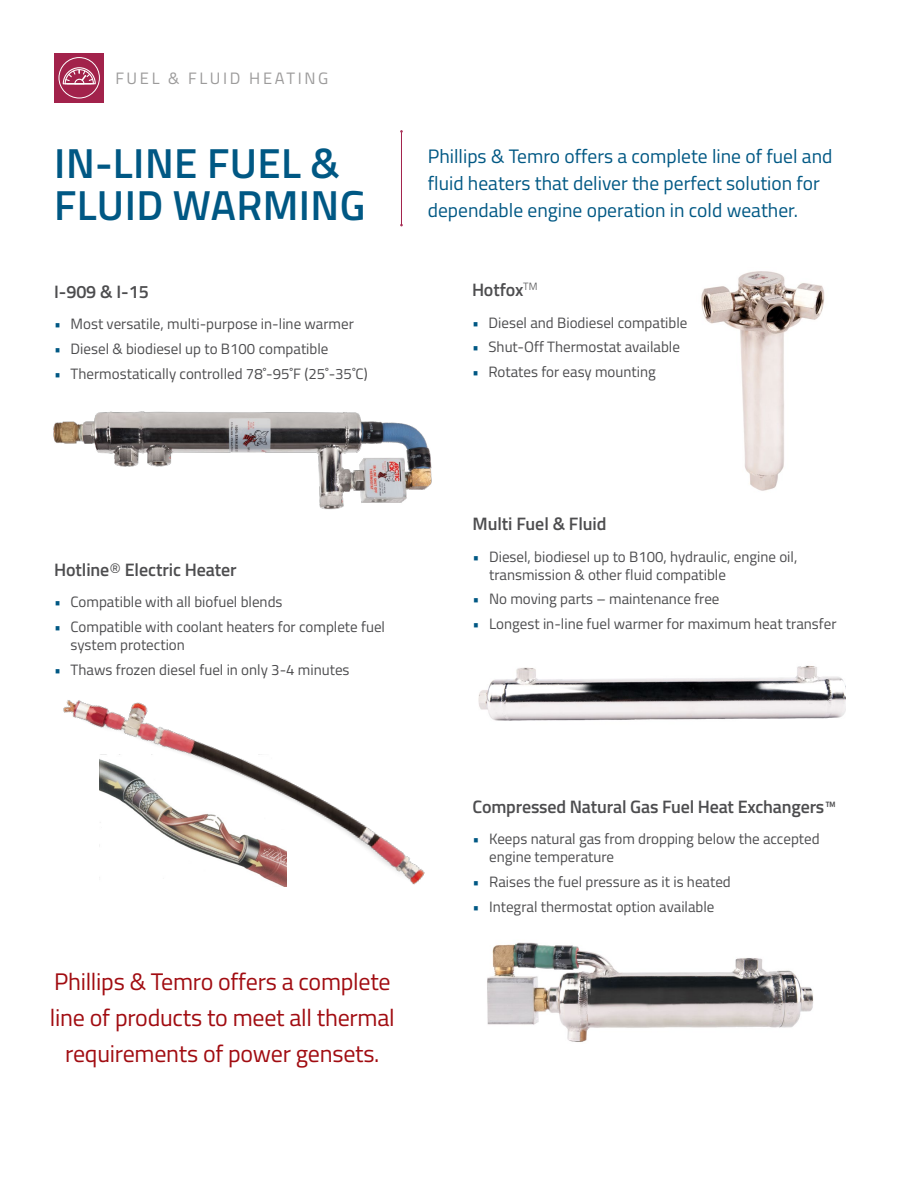
<style>
.page{position:relative;width:918px;height:1188px;background:#fff}
.page>*{position:absolute;margin:0;border:0;box-sizing:border-box;transform-origin:0 0}
.t1{font:600 42px/42px "Titillium Web";letter-spacing:.01em;color:#005884}
.t2{font:24px/36px "Titillium Web";letter-spacing:-.01em;color:#a10c11;text-align:center}
.t3{font:19.5px/27px "Titillium Web";color:#005884}
.t4{font:600 18px "Titillium Web";letter-spacing:-.01em;color:#4d4d4f}
.t5{font:16.5px "Titillium Web";letter-spacing:.16em;color:#9c9b9b}
.t6{font:15px/18px "Titillium Web";color:#4d4d4f}
.s1{color:#005884}
.s2{font-weight:300}
.s3{font-weight:400}
</style>
<div class="page">
<img style="left:701px;top:271px;width:124px;height:220px">
<img style="left:53px;top:411px;width:379px;height:99px">
<img style="left:487px;top:942px;width:327px;height:101px">
<img style="left:478px;top:665px;width:368px;height:56px">
<hr style="left:401px;top:132px;width:1px;height:92px;background:#a2224b">
<div style="left:54px;top:53px;width:50px;height:50px;background:#a2224b"></div>
<div style="left:59px;top:57px;width:41px;height:41px;border:1px solid #fff;border-radius:50%"></div>
<svg style="left:63px;top:67px;width:33px;height:17px"></svg>
<img style="left:63px;top:700px;width:362px;height:187px">
<p class="t5" style="left:115px;top:66px;width:215px">FUEL &amp; FLUID HEATING</p>
<h1 class="t1" style="left:54px;top:140px;width:313px">IN-LINE FUEL &amp;<br>FLUID WARMING</h1>
<h3 class="t3" style="left:428px;top:142px;width:406px">Phillips &amp; Temro offers a complete line of fuel and fluid heaters that deliver the perfect solution for dependable engine operation in cold weather.</h3>
<p class="t4" style="left:54px;top:278px;width:96px">I-909 &amp; I-15</p>
<p class="t6" style="left:54px;top:314px;width:301px"><span class="s1">•</span> Most versatile, multi-purpose in-line warmer</p>
<p class="t6" style="left:54px;top:339px;width:276px"><span class="s1">•</span> Diesel &amp; biodiesel up to B100 compatible</p>
<p class="t6" style="left:54px;top:364px;width:315px"><span class="s1">•</span> Thermostatically controlled 78˚-95˚F (25˚-35˚C)</p>
<p class="t4" style="left:54px;top:556px;width:184px">Hotline<span class="s2">®</span> Electric Heater</p>
<p class="t6" style="left:54px;top:592px;width:230px"><span class="s1">•</span> Compatible with all biofuel blends</p>
<p class="t6" style="left:71px;top:617px;width:316px;text-indent:-16px"><span class="s1">•</span> Compatible with coolant heaters for complete fuel system protection</p>
<p class="t6" style="left:54px;top:660px;width:297px"><span class="s1">•</span> Thaws frozen diesel fuel in only 3-4 minutes</p>
<h2 class="t2" style="left:50px;top:963px;width:346px">Phillips &amp; Temro offers a complete line of products to meet all thermal requirements of power gensets.</h2>
<p class="t4" style="left:472px;top:276px;width:67px">Hotfox<sup>TM</sup></p>
<p class="t6" style="left:472px;top:313px;width:217px"><span class="s1">•</span> Diesel and Biodiesel compatible</p>
<p class="t6" style="left:472px;top:337px;width:210px"><span class="s1">•</span> Shut-Off Thermostat available</p>
<p class="t6" style="left:472px;top:362px;width:185px"><span class="s1">•</span> Rotates for easy mounting</p>
<p class="t4" style="left:473px;top:510px;width:135px">Multi Fuel &amp; Fluid</p>
<p class="t6" style="left:489px;top:547px;width:310px;text-indent:-16px"><span class="s1">•</span> Diesel, biodiesel up to B100, hydraulic, engine oil, transmission &amp; other fluid compatible</p>
<p class="t6" style="left:473px;top:589px;width:248px"><span class="s1">•</span> No moving parts – maintenance free</p>
<p class="t6" style="left:473px;top:614px;width:365px"><span class="s1">•</span> Longest in-line fuel warmer for maximum heat transfer</p>
<p class="t4" style="left:473px;top:793px;width:365px">Compressed Natural Gas Fuel Heat Exchangers<span class="s3">™</span></p>
<p class="t6" style="left:489px;top:829px;width:332px;text-indent:-16px"><span class="s1">•</span> Keeps natural gas from dropping below the accepted engine temperature</p>
<p class="t6" style="left:473px;top:872px;width:260px"><span class="s1">•</span> Raises the fuel pressure as it is heated</p>
<p class="t6" style="left:473px;top:897px;width:243px"><span class="s1">•</span> Integral thermostat option available</p>
</div>
